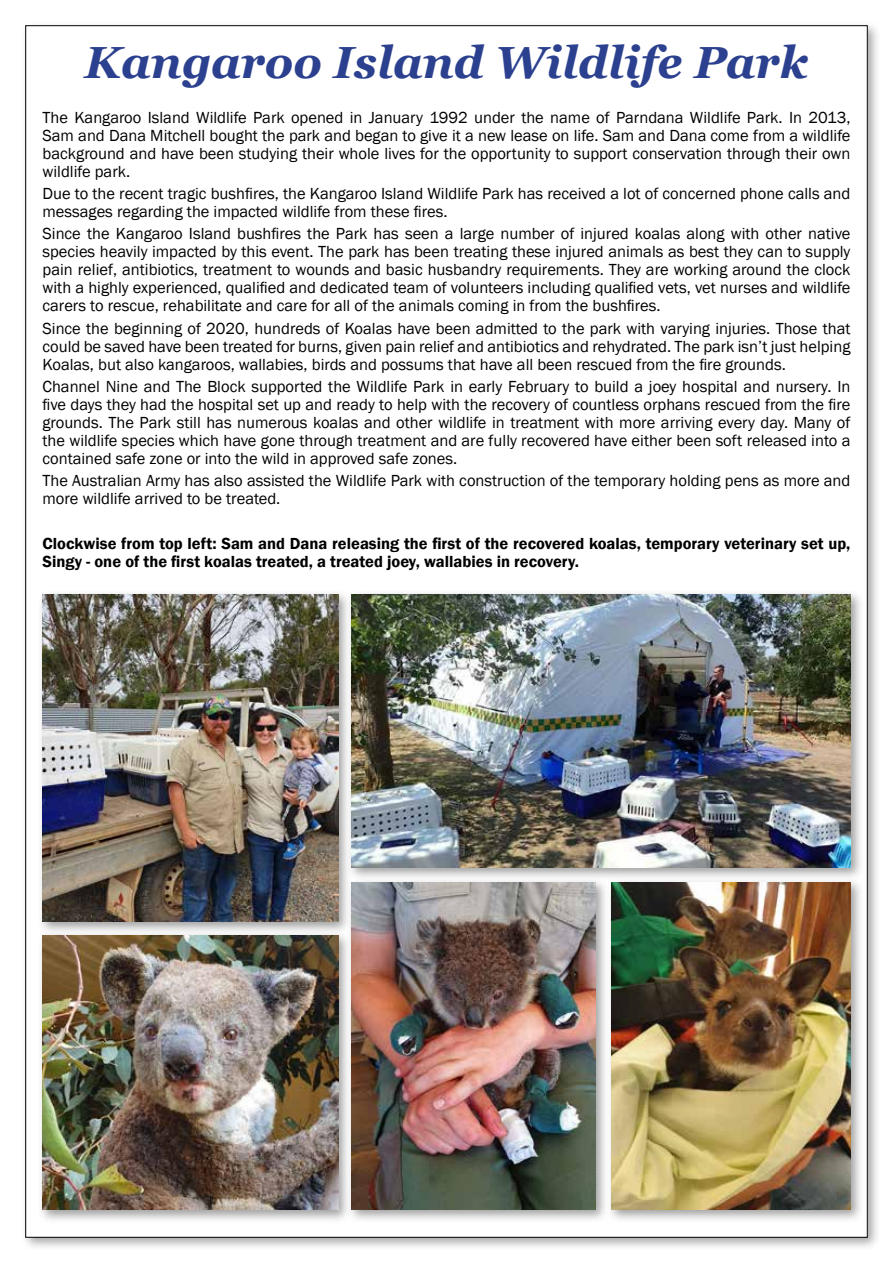
<style>
.page{position:relative;width:893px;height:1263px;background:#fff}
.page>*{position:absolute;margin:0;border:0;box-sizing:border-box;transform-origin:0 0}
.t1{font:italic 700 45px "Georgia";color:#2b408f}
.t2{font:16.5px/18px "Franklin Gothic";color:#000;text-align:justify}
.t3{font:600 16.5px/18px "Franklin Gothic";color:#000}
</style>
<div class="page">
<div style="left:21px;top:20px;width:860px;height:1231px;background:#787778;opacity:.66"></div>
<div style="left:26px;top:26px;width:841px;height:1211px;background:#fff"></div>
<div style="left:38px;top:590px;width:314px;height:345px;background:#787778;opacity:.7"></div>
<img style="left:43px;top:594px;width:295px;height:328px">
<div style="left:347px;top:878px;width:261px;height:345px;background:#787778;opacity:.7"></div>
<img style="left:352px;top:882px;width:243px;height:328px">
<div style="left:347px;top:590px;width:517px;height:291px;background:#787778;opacity:.7"></div>
<img style="left:352px;top:594px;width:498px;height:274px">
<div style="left:606px;top:878px;width:258px;height:345px;background:#787778;opacity:.7"></div>
<img style="left:611px;top:882px;width:239px;height:328px">
<div style="left:38px;top:931px;width:314px;height:292px;background:#787778;opacity:.7"></div>
<img style="left:43px;top:936px;width:295px;height:274px">
<h1 class="t1" style="left:85px;top:33px;width:725px">Kangaroo Island Wildlife Park</h1>
<p class="t2" style="left:43px;top:109px;width:809px">The Kangaroo Island Wildlife Park opened in January 1992 under the name of Parndana Wildlife Park. In 2013, Sam and Dana Mitchell bought the park and began to give it a new lease on life. Sam and Dana come from a wildlife background and have been studying their whole lives for the opportunity to support conservation through their own wildlife park.</p>
<p class="t2" style="left:43px;top:185px;width:809px">Due to the recent tragic bushfires, the Kangaroo Island Wildlife Park has received a lot of concerned phone calls and messages regarding the impacted wildlife from these fires.</p>
<p class="t2" style="left:43px;top:225px;width:809px">Since the Kangaroo Island bushfires the Park has seen a large number of injured koalas along with other native species heavily impacted by this event. The park has been treating these injured animals as best they can to supply pain relief, antibiotics, treatment to wounds and basic husbandry requirements. They are working around the clock with a highly experienced, qualified and dedicated team of volunteers including qualified vets, vet nurses and wildlife carers to rescue, rehabilitate and care for all of the animals coming in from the bushfires.</p>
<p class="t2" style="left:43px;top:319px;width:809px">Since the beginning of 2020, hundreds of Koalas have been admitted to the park with varying injuries. Those that could be saved have been treated for burns, given pain relief and antibiotics and rehydrated. The park isn’t just helping Koalas, but also kangaroos, wallabies, birds and possums that have all been rescued from the fire grounds.</p>
<p class="t2" style="left:43px;top:378px;width:809px">Channel Nine and The Block supported the Wildlife Park in early February to build a joey hospital and nursery. In five days they had the hospital set up and ready to help with the recovery of countless orphans rescued from the fire grounds. The Park still has numerous koalas and other wildlife in treatment with more arriving every day. Many of the wildlife species which have gone through treatment and are fully recovered have either been soft released into a contained safe zone or into the wild in approved safe zones.</p>
<p class="t2" style="left:43px;top:472px;width:809px">The Australian Army has also assisted the Wildlife Park with construction of the temporary holding pens as more and more wildlife arrived to be treated.</p>
<p class="t3" style="left:43px;top:534px;width:809px">Clockwise from top left: Sam and Dana releasing the first of the recovered koalas, temporary veterinary set up,<br>Singy - one of the first koalas treated, a treated joey, wallabies in recovery.</p>
</div>
